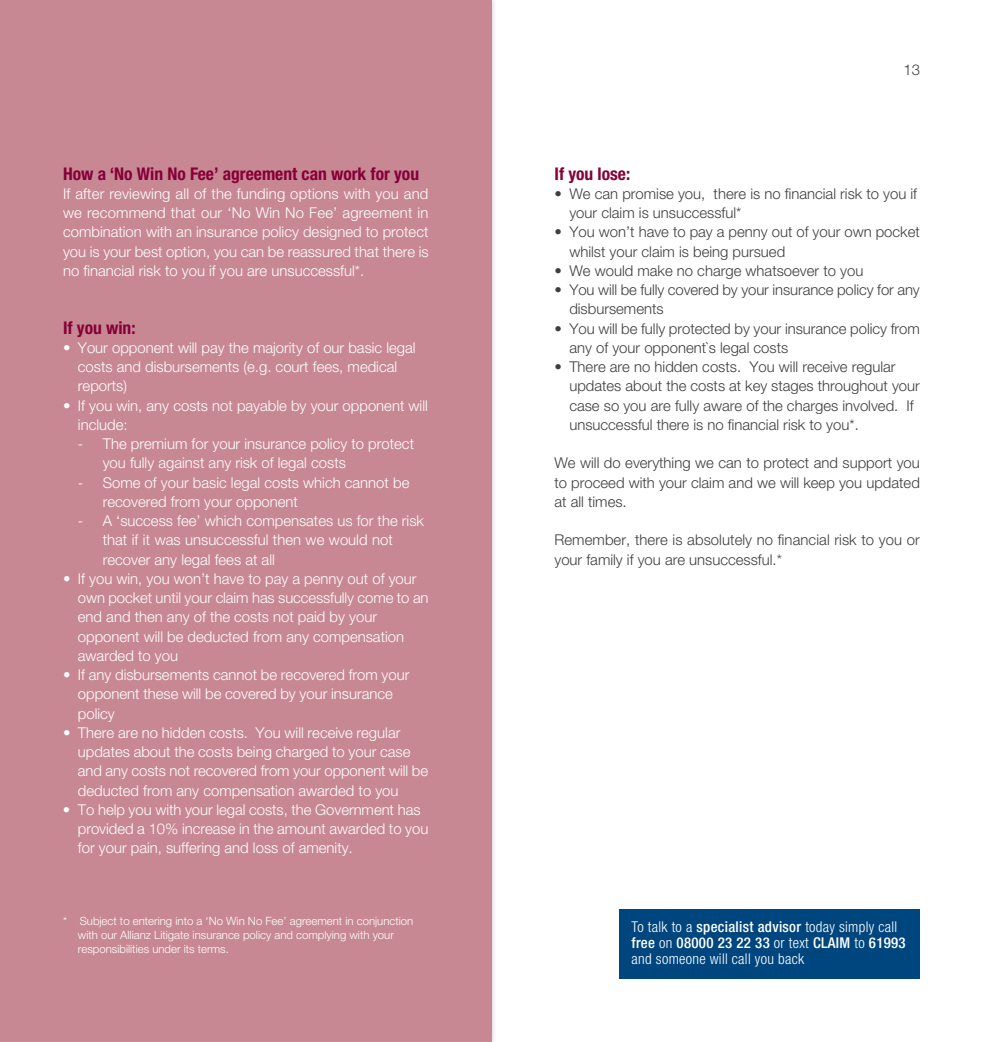
<style>
.page{position:relative;width:983px;height:1042px;background:#fff}
.page>*{position:absolute;margin:0;border:0;box-sizing:border-box;transform-origin:0 0}
.t1{font:700 condensed 17.5px "Helvetica Neue";color:#860037}
.t2{font:300 14.88px/19.2px "Helvetica Neue";color:#fff}
.t3{font:300 14.88px/19.2px "Helvetica Neue";color:#3e3e3f}
.t4{font:300 condensed 14.88px/15.9px "Helvetica Neue";letter-spacing:.02em;color:#fff}
.t5{font:300 11.38px/14px "Helvetica Neue";color:#fff}
.s1{font-weight:500}
</style>
<div class="page">
<div style="left:0;top:0;width:491px;height:1042px;background:#c78893"></div>
<div style="left:618px;top:909px;width:301px;height:70px;background:#00467e"></div>
<p class="t1" style="left:63px;top:163px;width:357px">How a ‘No Win No Fee’ agreement can work for you</p>
<p class="t2" style="left:63px;top:184px;width:367px;text-align:justify">If after reviewing all of the funding options with you and we recommend that our ‘No Win No Fee’ agreement in combination with an insurance policy designed to protect you is your best option, you can be reassured that there is no financial risk to you if you are unsuccessful*.</p>
<p class="t1" style="left:63px;top:317px;width:74px">If you win:</p>
<p class="t2" style="left:78px;top:338px;width:339px;text-indent:-15px">• Your opponent will pay the majority of our basic legal costs and disbursements (e.g. court fees, medical reports)</p>
<p class="t2" style="left:78px;top:395px;width:351px;text-indent:-15px">• If you win, any costs not payable by your opponent will include:</p>
<p class="t2" style="left:103px;top:434px;width:313px;text-indent:-25px">- The premium for your insurance policy to protect you fully against any risk of legal costs</p>
<p class="t2" style="left:103px;top:472px;width:308px;text-indent:-25px">- Some of your basic legal costs which cannot be recovered from your opponent</p>
<p class="t2" style="left:103px;top:511px;width:322px;text-indent:-25px">- A ‘success fee’ which compensates us for the risk that if it was unsuccessful then we would not recover any legal fees at all</p>
<p class="t2" style="left:78px;top:568px;width:352px;text-indent:-15px">• If you win, you won’t have to pay a penny out of your own pocket until your claim has successfully come to an end and then any of the costs not paid by your opponent will be deducted from any compensation awarded to you</p>
<p class="t2" style="left:78px;top:665px;width:333px;text-indent:-15px">• If any disbursements cannot be recovered from your opponent these will be covered by your insurance policy</p>
<p class="t2" style="left:78px;top:722px;width:351px;text-indent:-15px">• There are no hidden costs. You will receive regular updates about the costs being charged to your case and any costs not recovered from your opponent will be deducted from any compensation awarded to you</p>
<p class="t2" style="left:78px;top:799px;width:352px;text-indent:-15px">• To help you with your legal costs, the Government has provided a 10% increase in the amount awarded to you for your pain, suffering and loss of amenity.</p>
<p class="t5" style="left:78px;top:914px;width:337px;text-indent:-15px">* Subject to entering into a ‘No Win No Fee’ agreement in conjunction with our Allianz Litigate insurance policy and complying with your responsibilities under its terms.</p>
<p class="t3" style="left:903px;top:59px;width:18px">13</p>
<p class="t1" style="left:554px;top:163px;width:77px">If you lose:</p>
<p class="t3" style="left:569px;top:184px;width:349px;text-indent:-15px">• We can promise you, there is no financial risk to you if your claim is unsuccessful*</p>
<p class="t3" style="left:569px;top:222px;width:352px;text-indent:-15px">• You won’t have to pay a penny out of your own pocket whilst your claim is being pursued</p>
<p class="t3" style="left:554px;top:260px;width:310px">• We would make no charge whatsoever to you</p>
<p class="t3" style="left:569px;top:280px;width:352px;text-indent:-15px">• You will be fully covered by your insurance policy for any disbursements</p>
<p class="t3" style="left:569px;top:318px;width:352px;text-indent:-15px">• You will be fully protected by your insurance policy from any of your opponent`s legal costs</p>
<p class="t3" style="left:569px;top:357px;width:352px;text-indent:-15px">• There are no hidden costs. You will receive regular updates about the costs at key stages throughout your case so you are fully aware of the charges involved. If unsuccessful there is no financial risk to you*.</p>
<p class="t3" style="left:554px;top:453px;width:367px;text-align:justify">We will do everything we can to protect and support you to proceed with your claim and we will keep you updated at all times.</p>
<p class="t3" style="left:554px;top:530px;width:367px">Remember, there is absolutely no financial risk to you or your family if you are unsuccessful.*</p>
<p class="t4" style="left:631px;top:919px;width:275px">To talk to a <span class="s1">specialist advisor</span> today simply call <span class="s1">free</span> on <span class="s1">08000 23 22 33</span> or text <span class="s1">CLAIM</span> to <span class="s1">61993 </span>and someone will call you back</p>
</div>
